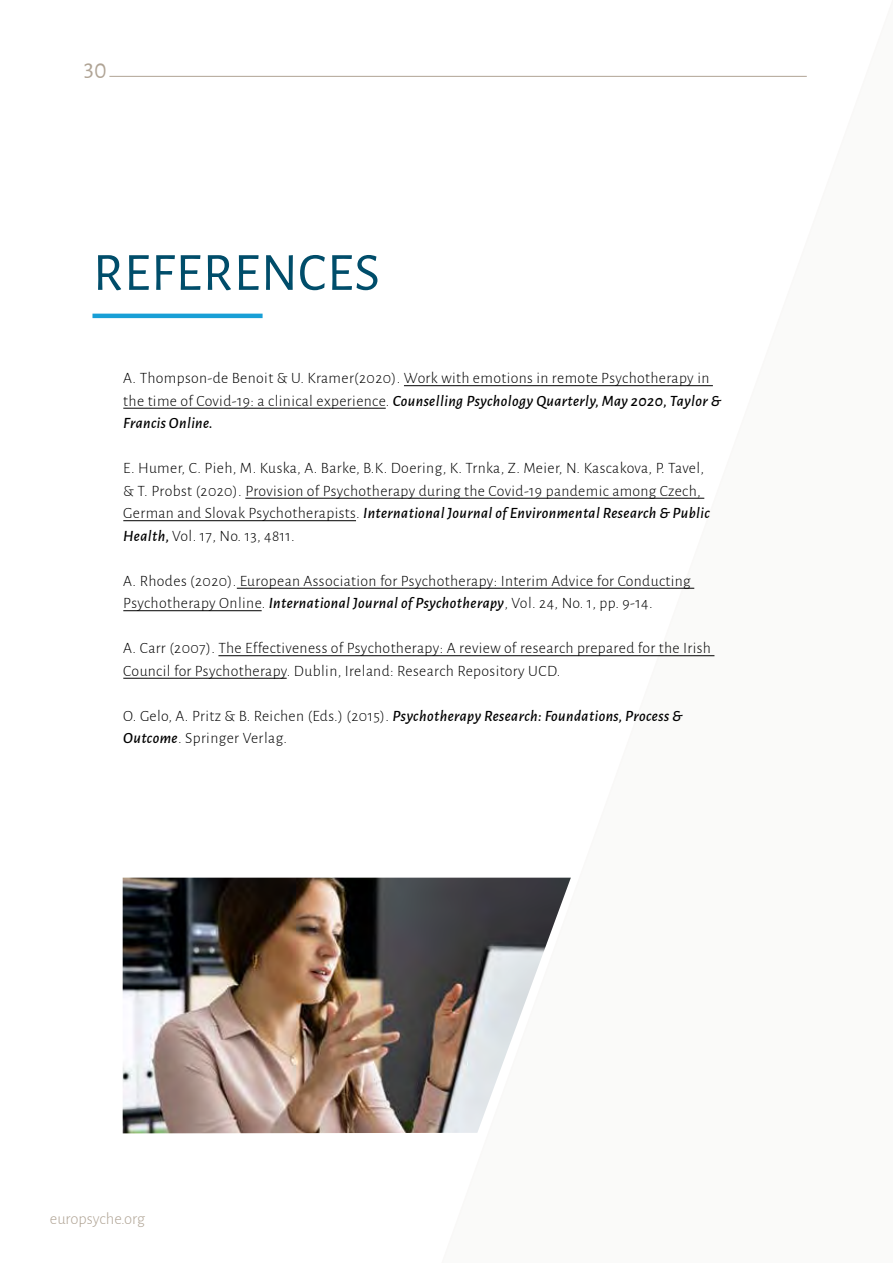
<style>
.page{position:relative;width:893px;height:1263px;background:#fff}
.page>*{position:absolute;margin:0;border:0;box-sizing:border-box;transform-origin:0 0}
.t1{font:54px "Alegreya Sans";letter-spacing:.02em;color:#004d6a}
.t2{font:24px "Alegreya Sans";color:#b0a495}
.t3{font:300 16.5px "Alegreya Sans";color:#b0a495}
.t4{font:300 15.75px/22.5px "Alegreya Sans";letter-spacing:.025em;color:#000}
.s1{font-weight:500;font-style:italic}
</style>
<div class="page">
<hr style="left:109px;top:76px;width:698px;height:1px;background:#b0a495">
<hr style="left:404px;top:385px;width:309px;height:1px;background:#000">
<hr style="left:123px;top:408px;width:263px;height:1px;background:#000">
<hr style="left:245px;top:498px;width:459px;height:1px;background:#000">
<hr style="left:123px;top:520px;width:233px;height:1px;background:#000">
<hr style="left:237px;top:588px;width:457px;height:1px;background:#000">
<hr style="left:123px;top:610px;width:139px;height:1px;background:#000">
<hr style="left:218px;top:655px;width:496px;height:1px;background:#000">
<hr style="left:123px;top:678px;width:164px;height:1px;background:#000">
<hr style="left:92px;top:314px;width:171px;height:4px;background:#189fd6">
<img style="left:123px;top:878px;width:448px;height:255px">
<h2 class="t2" style="left:84px;top:54px;width:25px">30</h2>
<h1 class="t1" style="left:93px;top:235px;width:288px">REFERENCES</h1>
<p class="t4" style="left:123px;top:366px;width:599px">A. Thompson-de Benoit &amp; U. Kramer(2020). Work with emotions in remote Psychotherapy in the time of Covid-19: a clinical experience. <span class="s1">Counselling Psychology Quarterly, May 2020, Taylor &amp;<br>Francis Online.</span></p>
<p class="t4" style="left:123px;top:456px;width:588px">E. Humer, C. Pieh, M. Kuska, A. Barke, B.K. Doering, K. Trnka, Z. Meier, N. Kascakova, P. Tavel, &amp; T. Probst (2020). Provision of Psychotherapy during the Covid-19 pandemic among Czech, German and Slovak Psychotherapists. <span class="s1">International Journal of Environmental Research &amp; Public Health,</span> Vol. 17, No. 13, 4811.</p>
<p class="t4" style="left:123px;top:569px;width:569px">A. Rhodes (2020). European Association for Psychotherapy: Interim Advice for Conducting<br>Psychotherapy Online. <span class="s1">International Journal of Psychotherapy</span>, Vol. 24, No. 1, pp. 9-14.</p>
<p class="t4" style="left:123px;top:636px;width:589px">A. Carr (2007). The Effectiveness of Psychotherapy: A review of research prepared for the Irish<br>Council for Psychotherapy. Dublin, Ireland: Research Repository UCD.</p>
<p class="t4" style="left:123px;top:704px;width:560px">O. Gelo, A. Pritz &amp; B. Reichen (Eds.) (2015). <span class="s1">Psychotherapy Research: Foundations, Process &amp;<br>Outcome</span>. Springer Verlag.</p>
<p class="t3" style="left:50px;top:1208px;width:97px">europsyche.org</p>
</div>
